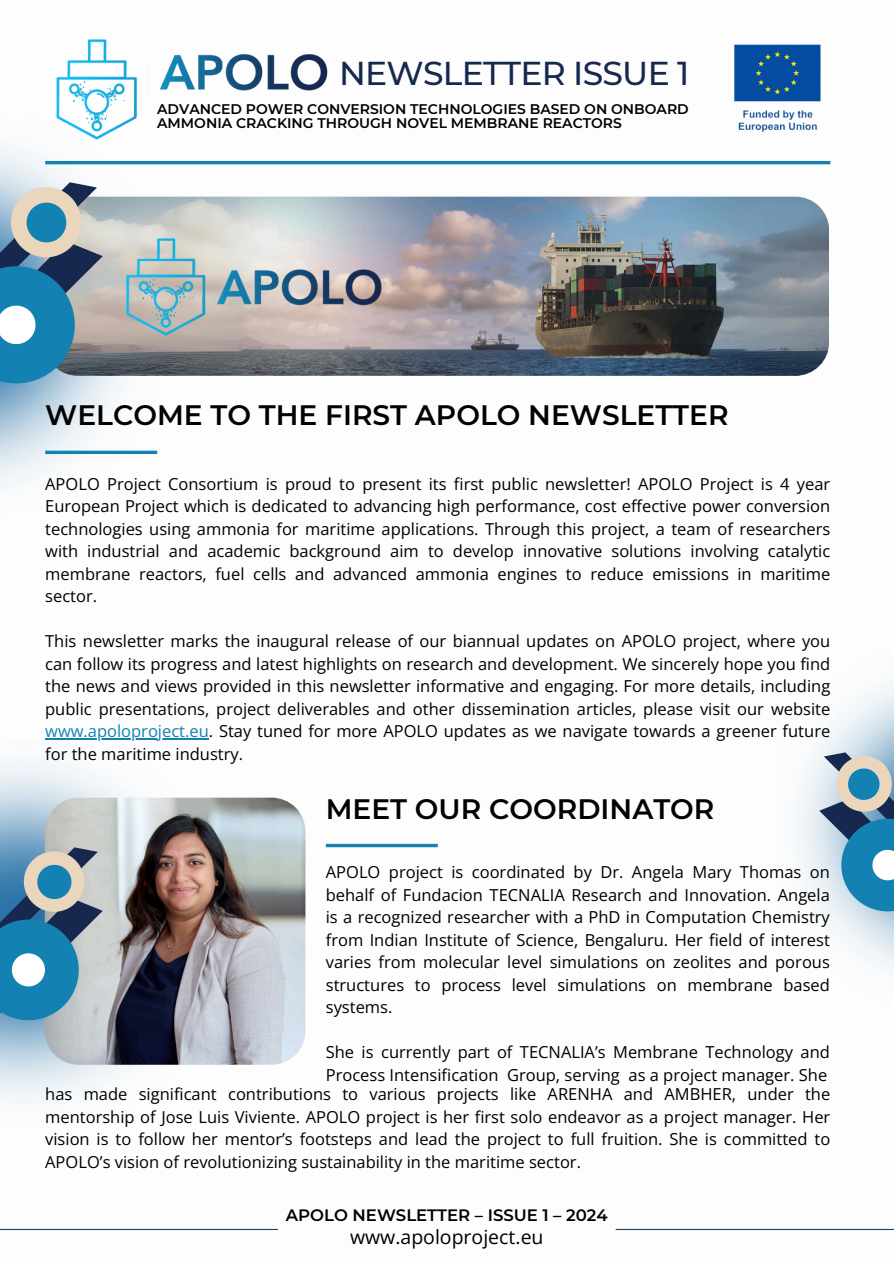
<style>
.page{position:relative;width:894px;height:1264px;background:#fff}
.page>*{position:absolute;margin:0;border:0;box-sizing:border-box;transform-origin:0 0}
.t1{font:500 33px "Montserrat";letter-spacing:-.02em;color:#17284f}
.t2{font:600 28.05px "Montserrat";color:#020202}
.t3{font:19.5px "Open Sans";color:#000}
.t4{font:16.5px/22.5px "Open Sans";color:#000;text-align:justify}
.t5{font:600 16.5px "Montserrat";color:#000}
.t6{font:600 13.95px/13.5px "Montserrat";color:#000}
.s1{color:#1382b2}
</style>
<div class="page">
<img style="left:0;top:143px;width:157px;height:345px">
<img style="left:44px;top:197px;width:784px;height:178px;border-radius:34px">
<hr style="left:45px;top:161px;width:785px;height:3px;background:#1382b2">
<hr style="left:0;top:1228px;width:278px;height:1px;background:#15436d">
<hr style="left:615px;top:1228px;width:278px;height:1px;background:#15436d">
<img style="left:56px;top:39px;width:82px;height:101px">
<img style="left:160px;top:53px;width:168px;height:38px">
<img style="left:734px;top:44px;width:87px;height:88px">
<hr style="left:45px;top:738px;width:164px;height:1px;background:#1382b2">
<svg style="left:0;top:182px;width:103px;height:226px;background:#779fb2"></svg>
<svg style="left:819px;top:752px;width:74px;height:179px;background:#88b0c4"></svg>
<svg style="left:45px;top:450px;width:112px;height:4px"></svg>
<img style="left:116px;top:236px;width:277px;height:101px">
<img style="left:0;top:739px;width:214px;height:364px">
<img style="left:45px;top:797px;width:260px;height:267px">
<svg style="left:0;top:847px;width:103px;height:194px;background:#6f9db5"></svg>
<svg style="left:326px;top:843px;width:111px;height:4px"></svg>
<p class="t1" style="left:339px;top:53px;width:352px">NEWSLETTER ISSUE 1</p>
<p class="t6" style="left:157px;top:102px;width:533px">ADVANCED POWER CONVERSION TECHNOLOGIES BASED ON ONBOARD<br>AMMONIA CRACKING THROUGH NOVEL MEMBRANE REACTORS</p>
<h5 class="t2" style="left:45px;top:398px;width:684px">WELCOME TO THE FIRST APOLO NEWSLETTER</h5>
<h1 class="t4" style="left:45px;top:472px;width:786px">APOLO Project Consortium is proud to present its first public newsletter! APOLO Project is 4 year European Project which is dedicated to advancing high performance, cost effective power conversion technologies using ammonia for maritime applications. Through this project, a team of researchers with industrial and academic background aim to develop innovative solutions involving catalytic membrane reactors, fuel cells and advanced ammonia engines to reduce emissions in maritime sector.</h1>
<p class="t4" style="left:45px;top:629px;width:786px">This newsletter marks the inaugural release of our biannual updates on APOLO project, where you can follow its progress and latest highlights on research and development. We sincerely hope you find the news and views provided in this newsletter informative and engaging. For more details, including public presentations, project deliverables and other dissemination articles, please visit our website</p>
<p class="t4" style="left:45px;top:719px;width:786px"><span class="s1">www.apoloproject.eu</span>. Stay tuned for more APOLO updates as we navigate towards a greener future for the maritime industry.</p>
<h2 class="t2" style="left:326px;top:792px;width:390px">MEET OUR COORDINATOR</h2>
<h5 class="t4" style="left:326px;top:860px;width:505px">APOLO project is coordinated by Dr. Angela Mary Thomas on behalf of Fundacion TECNALIA Research and Innovation. Angela is a recognized researcher with a PhD in Computation Chemistry from Indian Institute of Science, Bengaluru. Her field of interest varies from molecular level simulations on zeolites and porous structures to process level simulations on membrane based systems.</h5>
<h5 class="t4" style="left:326px;top:1040px;width:505px">She is currently part of TECNALIA’s Membrane Technology and<br>Process Intensification Group, serving as a project manager. She</h5>
<p class="t4" style="left:45px;top:1082px;width:786px">has made significant contributions to various projects like ARENHA and AMBHER, under the mentorship of Jose Luis Viviente. APOLO project is her first solo endeavor as a project manager. Her vision is to follow her mentor’s footsteps and lead the project to full fruition. She is committed to APOLO’s vision of revolutionizing sustainability in the maritime sector.</p>
<p class="t5" style="left:286px;top:1204px;width:323px">APOLO NEWSLETTER – ISSUE 1 – 2024</p>
<h5 class="t3" style="left:350px;top:1222px;width:195px">www.apoloproject.eu</h5>
</div>
